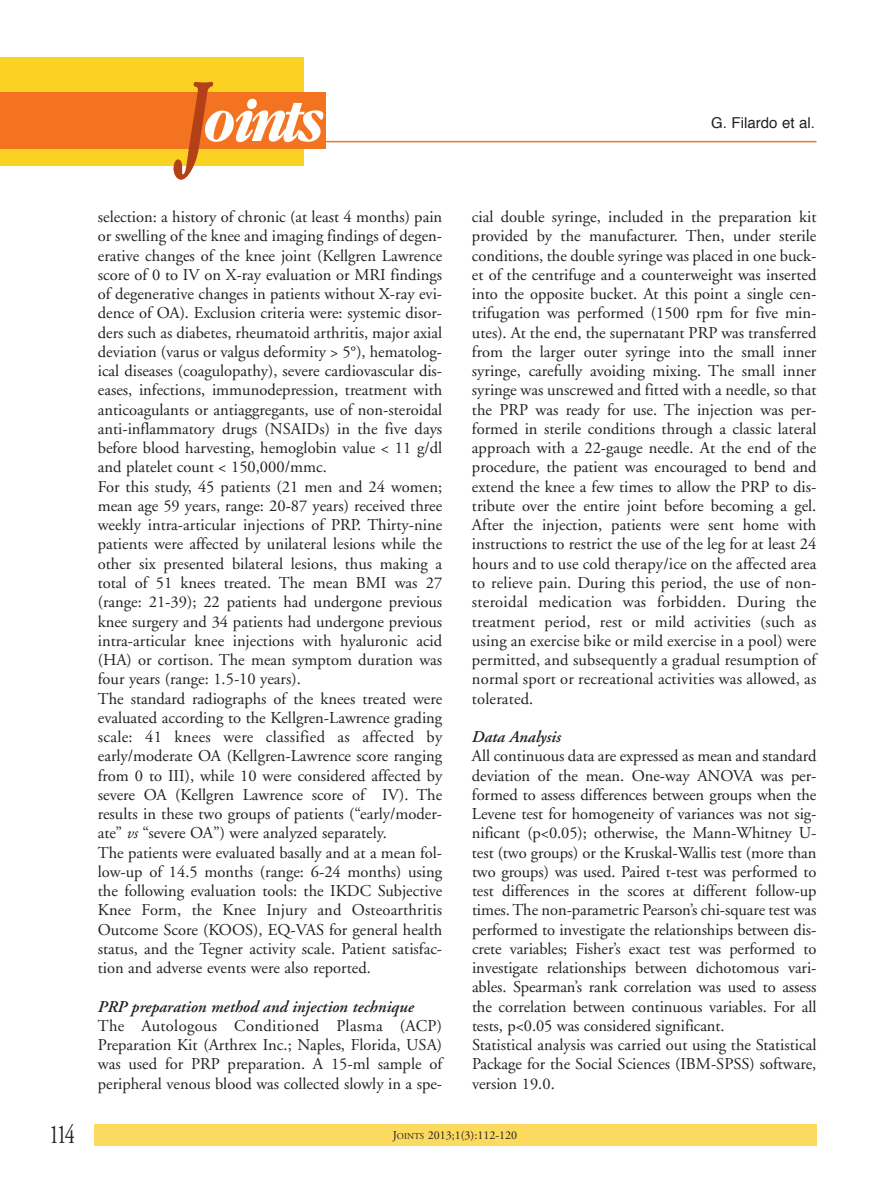
<style>
.page{position:relative;width:893px;height:1191px;background:#fff}
.page>*{position:absolute;margin:0;border:0;box-sizing:border-box;transform-origin:0 0}
.t1{font:italic 700 55.8px "Garamond Cond";letter-spacing:-.085em;color:#fff}
.t2{font:27px "Adobe Garamond";color:#231f20;scale:.75 1}
.t3{font:16.5px/19.2px "Adobe Garamond";color:#231f20}
.t4{font:italic 600 16.5px "Adobe Garamond";color:#231f20}
.t5{font:15px "Helvetica";color:#231f20}
.t6{font:12px "Adobe Garamond";color:#231f20}
.s1{font-size:99.9px;color:#b44018}
.s2{font-style:italic}
.s3{font-size:9px}
</style>
<div class="page">
<hr style="left:176px;top:141px;width:640px;height:1px;background:#f47321">
<div style="left:94px;top:1124px;width:722px;height:21px;background:#fcd95f"></div>
<div style="left:0;top:57px;width:304px;height:109px;background:#fbd124"></div>
<div style="left:0;top:92px;width:326px;height:56px;background:#f47321"></div>
<h1 class="t1" style="left:181px;top:86px;width:140px"><span class="s1">J</span>oints</h1>
<p class="t3" style="left:98px;top:209px;width:346px">selection: a history of chronic (at least 4 months) pain or swelling of the knee and imaging findings of degen&shy;erative changes of the knee joint (Kellgren Lawrence score of 0 to IV on X-ray evaluation or MRI findings of degenerative changes in patients without X-ray evi&shy;dence of OA). Exclusion criteria were: systemic disor&shy;ders such as diabetes, rheumatoid arthritis, major axial deviation (varus or valgus deformity &gt; 5°), hematolog&shy;ical diseases (coagulopathy), severe cardiovascular dis&shy;eases, infections, immunodepression, treatment with anticoagulants or antiaggregants, use of non-steroidal anti-inflammatory drugs (NSAIDs) in the five days before blood harvesting, hemoglobin value &lt; 11 g/dl and platelet count &lt; 150,000/mmc.<br>For this study, 45 patients (21 men and 24 women; mean age 59 years, range: 20-87 years) received three weekly intra-articular injections of PRP. Thirty-nine patients were affected by unilateral lesions while the other six presented bilateral lesions, thus making a total of 51 knees treated. The mean BMI was 27 (range: 21-39); 22 patients had undergone previous knee surgery and 34 patients had undergone previous intra-articular knee injections with hyaluronic acid (HA) or cortison. The mean symptom duration was four years (range: 1.5-10 years).<br>The standard radiographs of the knees treated were evaluated according to the Kellgren-Lawrence grading scale: 41 knees were classified as affected by early/moderate OA (Kellgren-Lawrence score ranging from 0 to III), while 10 were considered affected by severe OA (Kellgren Lawrence score of IV). The results in these two groups of patients (“early/moder&shy;ate” <span class="s2">vs</span> “severe OA”) were analyzed separately.<br>The patients were evaluated basally and at a mean fol&shy;low-up of 14.5 months (range: 6-24 months) using the following evaluation tools: the IKDC Subjective Knee Form, the Knee Injury and Osteoarthritis Outcome Score (KOOS), EQ-VAS for general health status, and the Tegner activity scale. Patient satisfac&shy;tion and adverse events were also reported.</p>
<p class="t4" style="left:98px;top:1000px;width:318px">PRP preparation method and injection technique</p>
<p class="t3" style="left:98px;top:1017px;width:346px;text-align:justify">The Autologous Conditioned Plasma (ACP)<br>Preparation Kit (Arthrex Inc.; Naples, Florida, USA) was used for PRP preparation. A 15-ml sample of peripheral venous blood was collected slowly in a spe-</p>
<p class="t5" style="left:711px;top:116px;width:105px">G. Filardo et al.</p>
<p class="t3" style="left:472px;top:209px;width:346px;text-align:justify">cial double syringe, included in the preparation kit provided by the manufacturer. Then, under sterile conditions, the double syringe was placed in one buck&shy;et of the centrifuge and a counterweight was inserted into the opposite bucket. At this point a single cen&shy;trifugation was performed (1500 rpm for five min&shy;utes). At the end, the supernatant PRP was transferred from the larger outer syringe into the small inner syringe, carefully avoiding mixing. The small inner syringe was unscrewed and fitted with a needle, so that the PRP was ready for use. The injection was per&shy;formed in sterile conditions through a classic lateral approach with a 22-gauge needle. At the end of the procedure, the patient was encouraged to bend and extend the knee a few times to allow the PRP to dis&shy;tribute over the entire joint before becoming a gel.<br>After the injection, patients were sent home with instructions to restrict the use of the leg for at least 24 hours and to use cold therapy/ice on the affected area to relieve pain. During this period, the use of non&shy;steroidal medication was forbidden. During the treatment period, rest or mild activities (such as using an exercise bike or mild exercise in a pool) were permitted, and subsequently a gradual resumption of normal sport or recreational activities was allowed, as tolerated.</p>
<p class="t4" style="left:472px;top:730px;width:90px">Data Analysis</p>
<p class="t3" style="left:472px;top:748px;width:346px">All continuous data are expressed as mean and standard deviation of the mean. One-way ANOVA was per&shy;formed to assess differences between groups when the Levene test for homogeneity of variances was not sig&shy;nificant (p&lt;0.05); otherwise, the Mann-Whitney U&shy;test (two groups) or the Kruskal-Wallis test (more than two groups) was used. Paired t-test was performed to test differences in the scores at different follow-up times. The non-parametric Pearson’s chi-square test was performed to investigate the relationships between dis&shy;crete variables; Fisher’s exact test was performed to investigate relationships between dichotomous vari&shy;ables. Spearman’s rank correlation was used to assess the correlation between continuous variables. For all tests, p&lt;0.05 was considered significant.<br>Statistical analysis was carried out using the Statistical Package for the Social Sciences (IBM-SPSS) software, version 19.0.</p>
<h2 class="t2" style="left:49px;top:1123px;width:36px">114</h2>
<p class="t6" style="left:393px;top:1130px;width:126px">J<span class="s3">OINTS</span> 2013;1(3):112-120</p>
</div>
